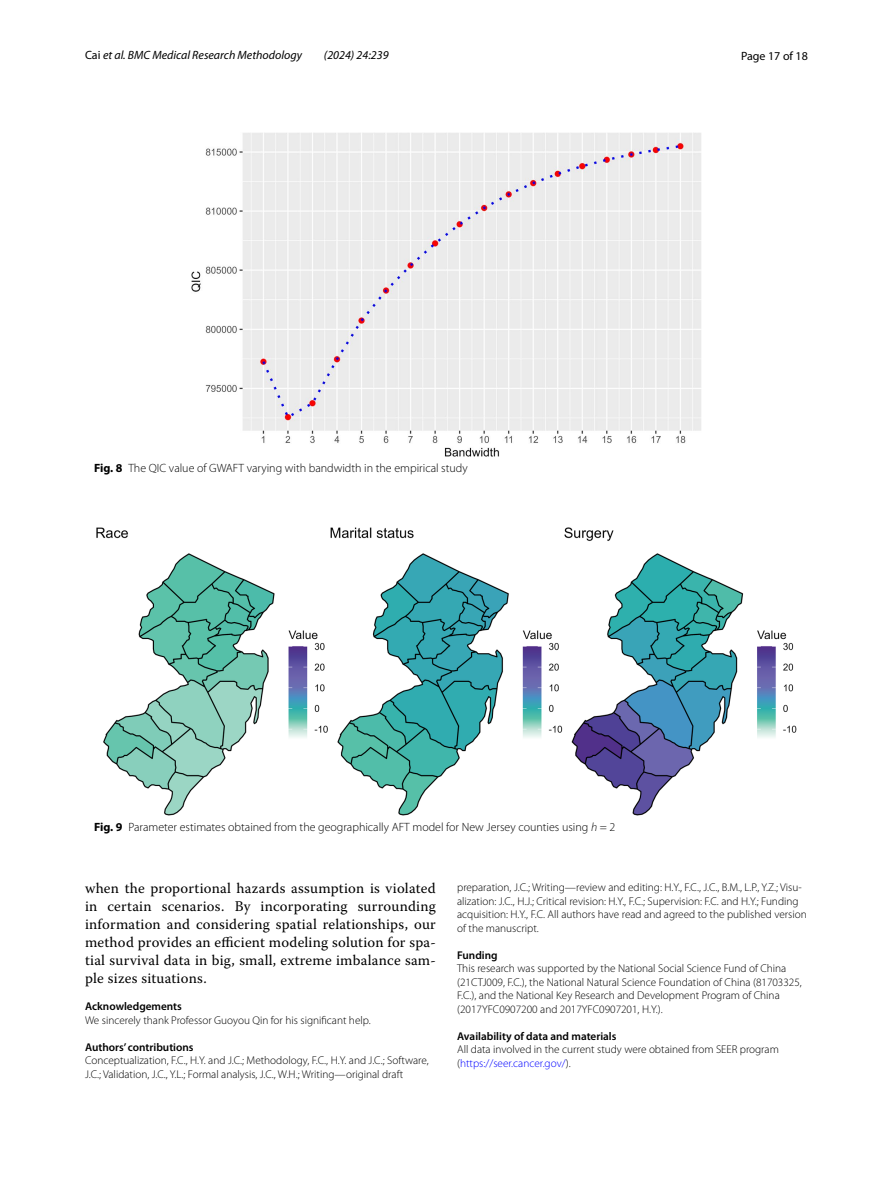
<style>
.page{position:relative;width:893px;height:1187px;background:#fff}
.page>*{position:absolute;margin:0;border:0;box-sizing:border-box;transform-origin:0 0}
.t1{font:14.7px/18px "Warnock Pro Regular 3";letter-spacing:.015em;color:#000;text-align:justify}
.t2{font:300 12px "Myriad Pro";color:#000}
.t3{font:italic 12px "Myriad Pro";color:#000}
.t4{font:12px "Myriad Pro";color:#000}
.t5{font:300 11.25px/13.5px "Myriad Pro";color:#000}
.t6{font:600 11.25px "Myriad Pro";color:#000}
.s1{font-style:normal}
.s2{font-weight:700}
.s3{font-style:italic}
.s4{color:#00f}
</style>
<div class="page">
<img style="left:191px;top:133px;width:510px;height:324px">
<img style="left:96px;top:527px;width:701px;height:288px">
<p class="t3" style="left:85px;top:48px;width:219px"><span class="s1">Cai</span> et al. BMC Medical Research Methodology</p>
<p class="t3" style="left:324px;top:48px;width:66px">(2024) 24:239</p>
<p class="t4" style="left:741px;top:48px;width:68px">Page 17 of 18</p>
<p class="t2" style="left:94px;top:461px;width:375px"><span class="s2">Fig. 8</span> The QIC value of GWAFT varying with bandwidth in the empirical study</p>
<p class="t2" style="left:94px;top:819px;width:523px"><span class="s2">Fig. 9</span> Parameter estimates obtained from the geographically AFT model for New Jersey counties using <span class="s3">h</span> = 2</p>
<p class="t1" style="left:85px;top:879px;width:352px">when the proportional hazards assumption is violated in certain scenarios. By incorporating surrounding information and considering spatial relationships, our method provides an efficient modeling solution for spa&shy;tial survival data in big, small, extreme imbalance sam&shy;ple sizes situations.</p>
<p class="t6" style="left:85px;top:999px;width:98px">Acknowledgements</p>
<p class="t5" style="left:85px;top:1013px;width:287px">We sincerely thank Professor Guoyou Qin for his significant help.</p>
<p class="t6" style="left:85px;top:1039px;width:110px">Authors’ contributions</p>
<p class="t5" style="left:85px;top:1053px;width:345px">Conceptualization, F.C., H.Y. and J.C.; Methodology, F.C., H.Y. and J.C.; Software,<br>J.C.; Validation, J.C., Y.L.; Formal analysis, J.C., W.H.; Writing—original draft</p>
<p class="t5" style="left:457px;top:880px;width:351px">preparation, J.C.; Writing—review and editing: H.Y., F.C., J.C., B.M., L.P., Y.Z.; Visu&shy;alization: J.C., H.J.; Critical revision: H.Y., F.C.; Supervision: F.C. and H.Y.; Funding acquisition: H.Y., F.C. All authors have read and agreed to the published version of the manuscript.</p>
<p class="t6" style="left:457px;top:947px;width:42px">Funding</p>
<p class="t5" style="left:457px;top:961px;width:346px">This research was supported by the National Social Science Fund of China (21CTJ009, F.C.), the National Natural Science Foundation of China (81703325, F.C.), and the National Key Research and Development Program of China (2017YFC0907200 and 2017YFC0907201, H.Y.).</p>
<p class="t6" style="left:457px;top:1028px;width:161px">Availability of data and materials</p>
<p class="t5" style="left:457px;top:1042px;width:323px">All data involved in the current study were obtained from SEER program (<span class="s4">https://seer.cancer.gov/</span>).</p>
</div>
